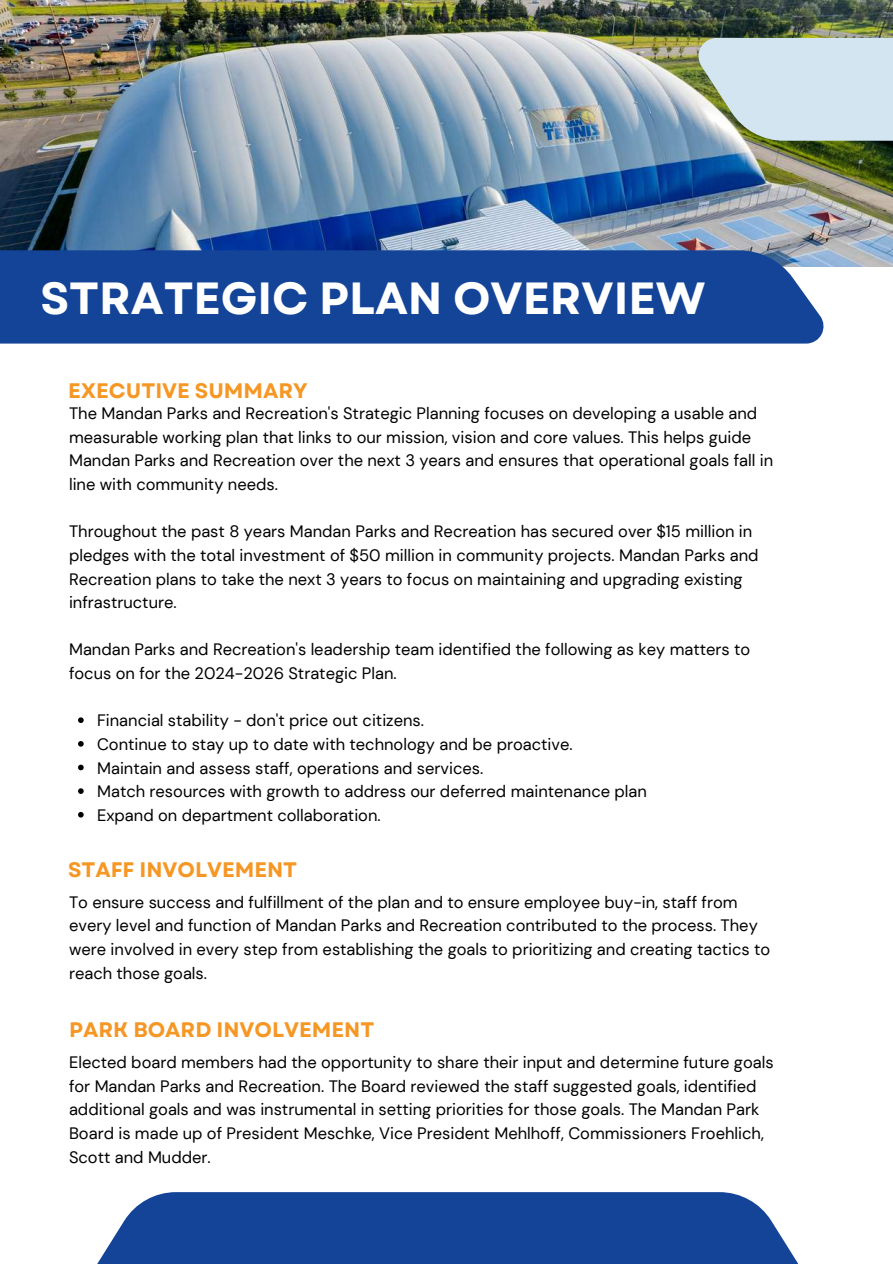
<style>
.page{position:relative;width:893px;height:1264px;background:#fff}
.page>*{position:absolute;margin:0;border:0;box-sizing:border-box;transform-origin:0 0}
.t1{font:700 45px "Garet";color:#fff}
.t2{font:700 21px "Garet";color:#f69724}
.t3{font:16.5px/23.7px "DM Sans";color:#000}
</style>
<div class="page">
<img style="left:0;top:0;width:892px;height:266px">
<div style="left:0;top:250px;width:824px;height:93px;background:#144498"></div>
<div style="left:697px;top:38px;width:195px;height:103px;background:#d4e5f2"></div>
<svg style="left:98px;top:1192px;width:700px;height:71px;background:#25519f"></svg>
<svg style="left:78px;top:717px;width:6px;height:6px"></svg>
<svg style="left:78px;top:741px;width:6px;height:5px"></svg>
<svg style="left:78px;top:764px;width:6px;height:6px"></svg>
<svg style="left:78px;top:788px;width:6px;height:6px"></svg>
<svg style="left:78px;top:812px;width:6px;height:5px"></svg>
<h1 class="t1" style="left:40px;top:270px;width:666px">STRATEGIC PLAN OVERVIEW</h1>
<p class="t2" style="left:68px;top:377px;width:241px">EXECUTIVE SUMMARY</p>
<p class="t3" style="left:69px;top:401px;width:705px">The Mandan Parks and Recreation's Strategic Planning focuses on developing a usable and measurable working plan that links to our mission, vision and core values. This helps guide Mandan Parks and Recreation over the next 3 years and ensures that operational goals fall in line with community needs.</p>
<p class="t3" style="left:69px;top:519px;width:691px">Throughout the past 8 years Mandan Parks and Recreation has secured over $15 million in pledges with the total investment of $50 million in community projects. Mandan Parks and Recreation plans to take the next 3 years to focus on maintaining and upgrading existing infrastructure.</p>
<p class="t3" style="left:69px;top:637px;width:682px">Mandan Parks and Recreation's leadership team identified the following as key matters to focus on for the 2024-2026 Strategic Plan.</p>
<p class="t3" style="left:97px;top:708px;width:551px">Financial stability - don't price out citizens.<br>Continue to stay up to date with technology and be proactive.<br>Maintain and assess staff, operations and services.<br>Match resources with growth to address our deferred maintenance plan Expand on department collaboration.</p>
<p class="t2" style="left:68px;top:856px;width:231px">STAFF INVOLVEMENT</p>
<p class="t3" style="left:69px;top:890px;width:702px">To ensure success and fulfillment of the plan and to ensure employee buy-in, staff from every level and function of Mandan Parks and Recreation contributed to the process. They were involved in every step from establishing the goals to prioritizing and creating tactics to reach those goals.</p>
<p class="t2" style="left:69px;top:1016px;width:307px">PARK BOARD INVOLVEMENT</p>
<p class="t3" style="left:69px;top:1050px;width:706px">Elected board members had the opportunity to share their input and determine future goals for Mandan Parks and Recreation. The Board reviewed the staff suggested goals, identified additional goals and was instrumental in setting priorities for those goals. The Mandan Park Board is made up of President Meschke, Vice President Mehlhoff, Commissioners Froehlich, Scott and Mudder.</p>
</div>
